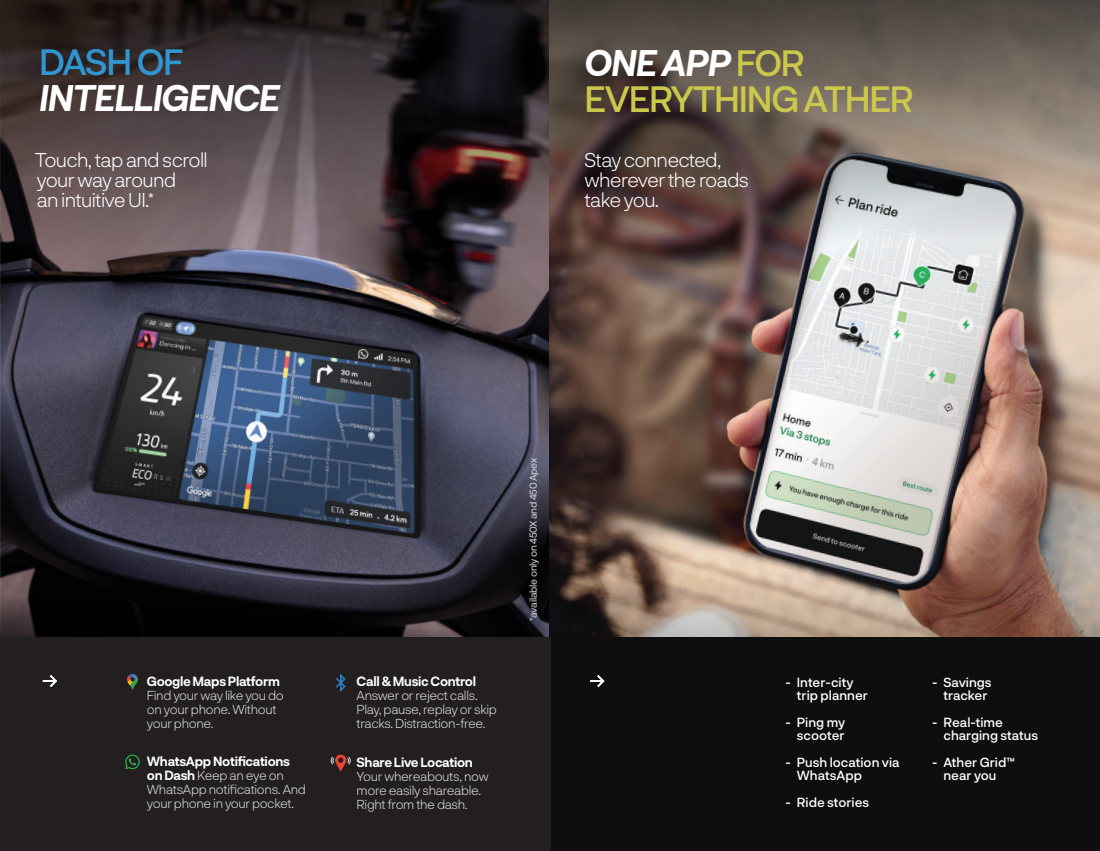
<style>
.page{position:relative;width:1100px;height:851px;background:#fff}
.page>*{position:absolute;margin:0;border:0;box-sizing:border-box;transform-origin:0 0}
.t1{font:500 36px/36px "Neurial Grotesk";letter-spacing:-.035em;color:#cbc84b}
.t2{font:italic 700 36px "Neurial Grotesk";letter-spacing:-.035em;color:#fff}
.t3{font:500 36px "Neurial Grotesk";letter-spacing:-.04em;color:#3096d2}
.t4{font:300 20px/20px "Neurial Grotesk";letter-spacing:-.035em;color:#fff}
.t5{font:300 13px/14px "Neurial Grotesk";letter-spacing:-.025em;color:#dbdcdd}
.t6{font:500 13px/13px "Neurial Grotesk";color:#fff}
.t7{font:700 13px "Neurial Grotesk";letter-spacing:-.025em;color:#fff}
.t8{font:10px "Neurial Grotesk";letter-spacing:-.025em;color:#dbdcdd}
.s1{font-weight:700;font-style:italic;color:#fff}
.s2{font-weight:700;color:#fff}
</style>
<div class="page">
<img style="left:0;top:304px;width:1100px;height:256px">
<svg style="left:0;top:560px;width:550px;height:77px;background:#1a181e"></svg>
<svg style="left:0;top:0;width:550px;height:315px;background:#43393d"></svg>
<svg style="left:550px;top:515px;width:550px;height:122px;background:#8a7468"></svg>
<svg style="left:550px;top:0;width:550px;height:304px;background:#766b64"></svg>
<div style="left:550px;top:637px;width:550px;height:213px;background:#0f0d0e"></div>
<div style="left:0;top:637px;width:550px;height:213px;background:#231f20"></div>
<svg style="left:127px;top:674px;width:11px;height:15px"></svg>
<svg style="left:336px;top:673px;width:10px;height:19px"></svg>
<svg style="left:125px;top:754px;width:15px;height:15px"></svg>
<svg style="left:331px;top:754px;width:20px;height:17px"></svg>
<svg style="left:43px;top:675px;width:14px;height:12px"></svg>
<svg style="left:590px;top:675px;width:15px;height:12px"></svg>
<h1 class="t3" style="left:39px;top:36px;width:146px">DASH OF</h1>
<h1 class="t2" style="left:39px;top:72px;width:242px">INTELLIGENCE</h1>
<h2 class="t4" style="left:35px;top:149px;width:174px">Touch, tap and scroll your way around<br>an intuitive UI.*</h2>
<h1 class="t1" style="left:584px;top:43px;width:331px"><span class="s1">ONE APP</span> FOR<br>EVERYTHING ATHER</h1>
<h2 class="t4" style="left:584px;top:149px;width:166px">Stay connected, wherever the roads take you.</h2>
<p class="t7" style="left:147px;top:672px;width:135px">Google Maps Platform</p>
<p class="t5" style="left:147px;top:687px;width:139px">Find your way like you do on your phone. Without your phone.</p>
<p class="t5" style="left:147px;top:754px;width:161px"><span class="s2">WhatsApp Notifications on Dash</span> Keep an eye on<br>WhatsApp notifications. And your phone in your pocket.</p>
<p class="t7" style="left:357px;top:672px;width:121px">Call &amp; Music Control</p>
<p class="t5" style="left:357px;top:687px;width:142px">Answer or reject calls.<br>Play, pause, replay or skip tracks. Distraction-free.</p>
<p class="t7" style="left:357px;top:752px;width:118px">Share Live Location</p>
<p class="t5" style="left:357px;top:768px;width:134px">Your whereabouts, now more easily shareable.<br>Right from the dash.</p>
<p class="t8" style="left:526px;top:620px;width:164px;rotate:-90deg">*available only on 450X and 450 Apex</p>
<p class="t6" style="left:797px;top:674px;width:72px;text-indent:-11px">- Inter-city trip planner</p>
<p class="t6" style="left:785px;top:714px;width:61px;text-align:right">- Ping my scooter</p>
<p class="t6" style="left:797px;top:754px;width:104px;text-indent:-11px">- Push location via<br>WhatsApp</p>
<p class="t6" style="left:785px;top:794px;width:85px">- Ride stories</p>
<p class="t6" style="left:932px;top:674px;width:61px;text-align:center">- Savings tracker</p>
<p class="t6" style="left:943px;top:714px;width:96px;text-indent:-11px">- Real-time charging status</p>
<p class="t6" style="left:932px;top:754px;width:84px;text-align:center">- Ather Grid™ near you</p>
</div>
